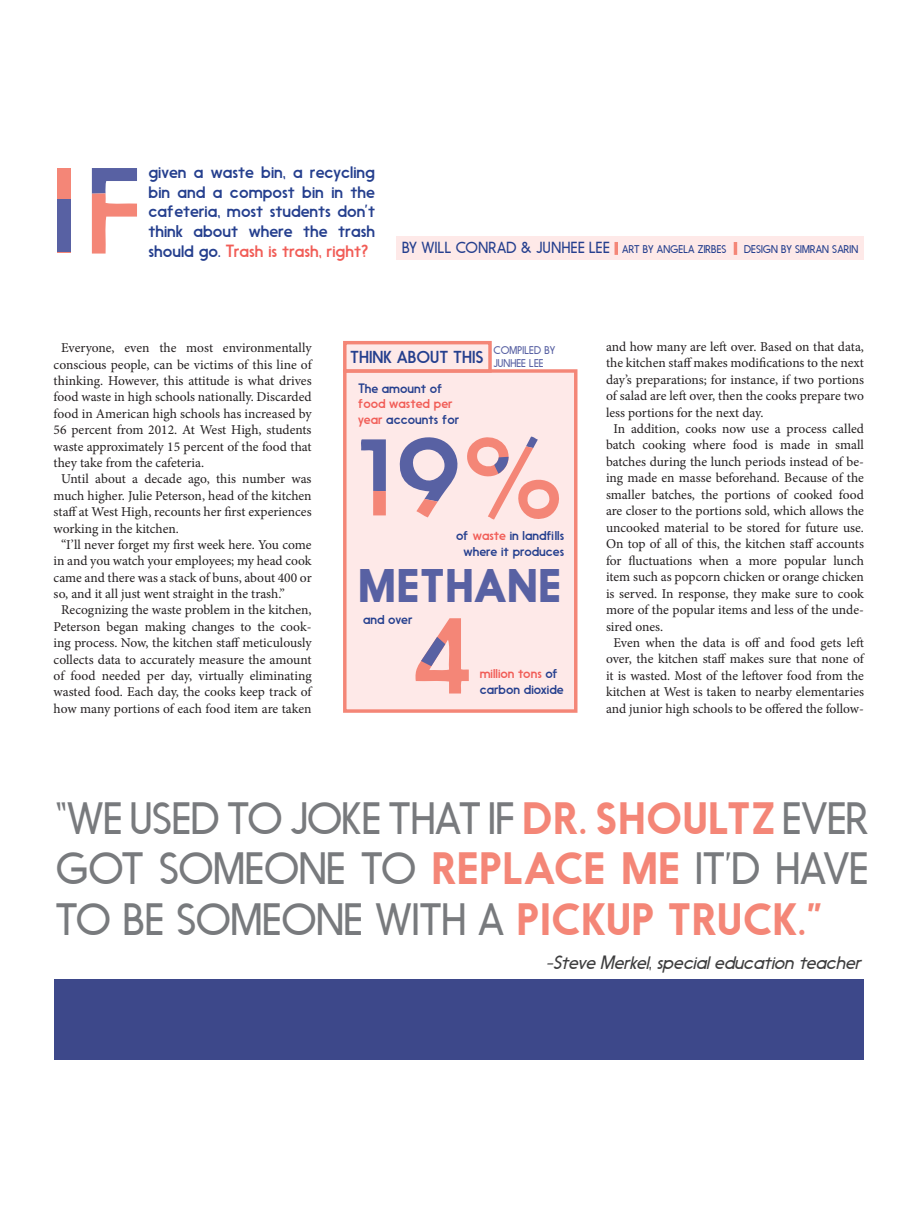
<style>
.page{position:relative;width:918px;height:1229px;background:#fff}
.page>*{position:absolute;margin:0;border:0;box-sizing:border-box;transform-origin:0 0}
.t1{font:112.35px "Nanami";color:#f48677}
.t2{font:43.95px "Nanami Bld";color:#5861a3}
.t3{font:300 42.3px/50.7px "Nanami";color:#787a7d;text-align:justify}
.t4{font:18px "Nanami Lt Oblq";color:#3e3e3f}
.t5{font:16.5px/19.8px "Nanami";color:#253f8e;text-align:justify}
.t6{font:16.2px "Nanami";color:#253f8e}
.t7{font:300 15px "Nanami";letter-spacing:.025em;color:#253f8e}
.t8{font:13.5px/16.5px "Minion Pro";letter-spacing:-.005em;color:#231f20;text-align:justify}
.t9{font:12.75px/15.3px "Nanami";color:#253f8e}
.t10{font:300 10.5px "Nanami";letter-spacing:.01em;color:#253f8e}
.t11{font:300 10.5px/12.6px "Nanami";letter-spacing:.01em;color:#5861a3}
.s1{color:#f15d57}
.s2{font-weight:500;color:#f48677}
</style>
<div class="page">
<div style="left:58px;top:199px;width:13px;height:53px;background:#5861a3"></div>
<svg style="left:92px;top:168px;width:45px;height:85px"></svg>
<div style="left:343px;top:369px;width:234px;height:343px;background:#fee9e8;border:3px solid #f48677"></div>
<div style="left:343px;top:341px;width:149px;height:31px;background:#fee9e8;border:3px solid #f48677"></div>
<svg style="left:361px;top:439px;width:25px;height:52px"></svg>
<div style="left:373px;top:491px;width:13px;height:24px;background:#f48677"></div>
<svg style="left:399px;top:436px;width:160px;height:84px"></svg>
<svg style="left:415px;top:618px;width:54px;height:75px"></svg>
<div style="left:396px;top:236px;width:468px;height:23px;background:#fee9e8"></div>
<svg style="left:615px;top:242px;width:3px;height:13px"></svg>
<div style="left:54px;top:979px;width:810px;height:80px;background:#3d488a"></div>
<svg style="left:734px;top:242px;width:3px;height:13px"></svg>
<p class="t1" style="left:53px;top:145px;width:25px">I</p>
<p class="t5" style="left:148px;top:162px;width:228px">given a waste bin, a recycling bin and a compost bin in the cafeteria, most students don’t think about where the trash should go. <span class="s1">Trash is trash, right?</span></p>
<p class="t7" style="left:402px;top:239px;width:209px">BY WILL CONRAD &amp; JUNHEE LEE</p>
<p class="t10" style="left:622px;top:243px;width:106px">ART BY ANGELA ZIRBES</p>
<p class="t10" style="left:744px;top:243px;width:116px">DESIGN BY SIMRAN SARIN</p>
<p class="t8" style="left:54px;top:340px;width:260px;text-indent:8px">Everyone, even the most environmentally conscious people, can be victims of this line of thinking. However, this attitude is what drives food waste in high schools nationally. Discarded food in American high schools has increased by 56 percent from 2012. At West High, students waste approximately 15 percent of the food that they take from the cafeteria.</p>
<p class="t8" style="left:54px;top:471px;width:260px;text-indent:8px">Until about a decade ago, this number was much higher. Julie Peterson, head of the kitchen staff at West High, recounts her first experiences working in the kitchen.</p>
<p class="t8" style="left:54px;top:536px;width:260px;text-indent:8px">“I’ll never forget my first week here. You come in and you watch your employees; my head cook came and there was a stack of buns, about 400 or so, and it all just went straight in the trash.”</p>
<p class="t8" style="left:54px;top:602px;width:260px;text-align:center">Recognizing the waste problem in the kitchen, Peterson began making changes to the cook&shy;ing process. Now, the kitchen staff meticulously collects data to accurately measure the amount of food needed per day, virtually eliminating wasted food. Each day, the cooks keep track of how many portions of each food item are taken</p>
<p class="t6" style="left:350px;top:348px;width:135px">THINK ABOUT THIS</p>
<p class="t9" style="left:358px;top:381px;width:103px">The amount of <span class="s1">food wasted per year</span> accounts for</p>
<p class="t11" style="left:494px;top:344px;width:63px">COMPILED BY<br>JUNHEE LEE</p>
<p class="t9" style="left:456px;top:528px;width:110px;text-align:center">of <span class="s1">waste</span> in landfills where it produces</p>
<p class="t2" style="left:358px;top:559px;width:205px">METHANE</p>
<p class="t9" style="left:363px;top:612px;width:51px">and over</p>
<p class="t9" style="left:480px;top:666px;width:85px"><span class="s1">million tons</span> of carbon dioxide</p>
<p class="t8" style="left:606px;top:338px;width:260px">and how many are left over. Based on that data, the kitchen staff makes modifications to the next day’s preparations; for instance, if two portions of salad are left over, then the cooks prepare two less portions for the next day.</p>
<p class="t8" style="left:606px;top:420px;width:260px;text-indent:8px">In addition, cooks now use a process called batch cooking where food is made in small batches during the lunch periods instead of be&shy;ing made en masse beforehand. Because of the smaller batches, the portions of cooked food are closer to the portions sold, which allows the uncooked material to be stored for future use.<br>On top of all of this, the kitchen staff accounts for fluctuations when a more popular lunch item such as popcorn chicken or orange chicken is served. In response, they make sure to cook more of the popular items and less of the unde&shy;sired ones.</p>
<p class="t8" style="left:606px;top:634px;width:260px;text-align:center">Even when the data is off and food gets left over, the kitchen staff makes sure that none of it is wasted. Most of the leftover food from the kitchen at West is taken to nearby elementaries and junior high schools to be offered the follow-</p>
<p class="t3" style="left:55px;top:793px;width:814px">“WE USED TO JOKE THAT IF <span class="s2">DR. SHOULTZ</span> EVER GOT SOMEONE TO <span class="s2">REPLACE ME</span> IT’D HAVE TO BE SOMEONE WITH A <span class="s2">PICKUP TRUCK.”</span></p>
<p class="t4" style="left:546px;top:952px;width:317px">-Steve Merkel, special education teacher</p>
</div>
